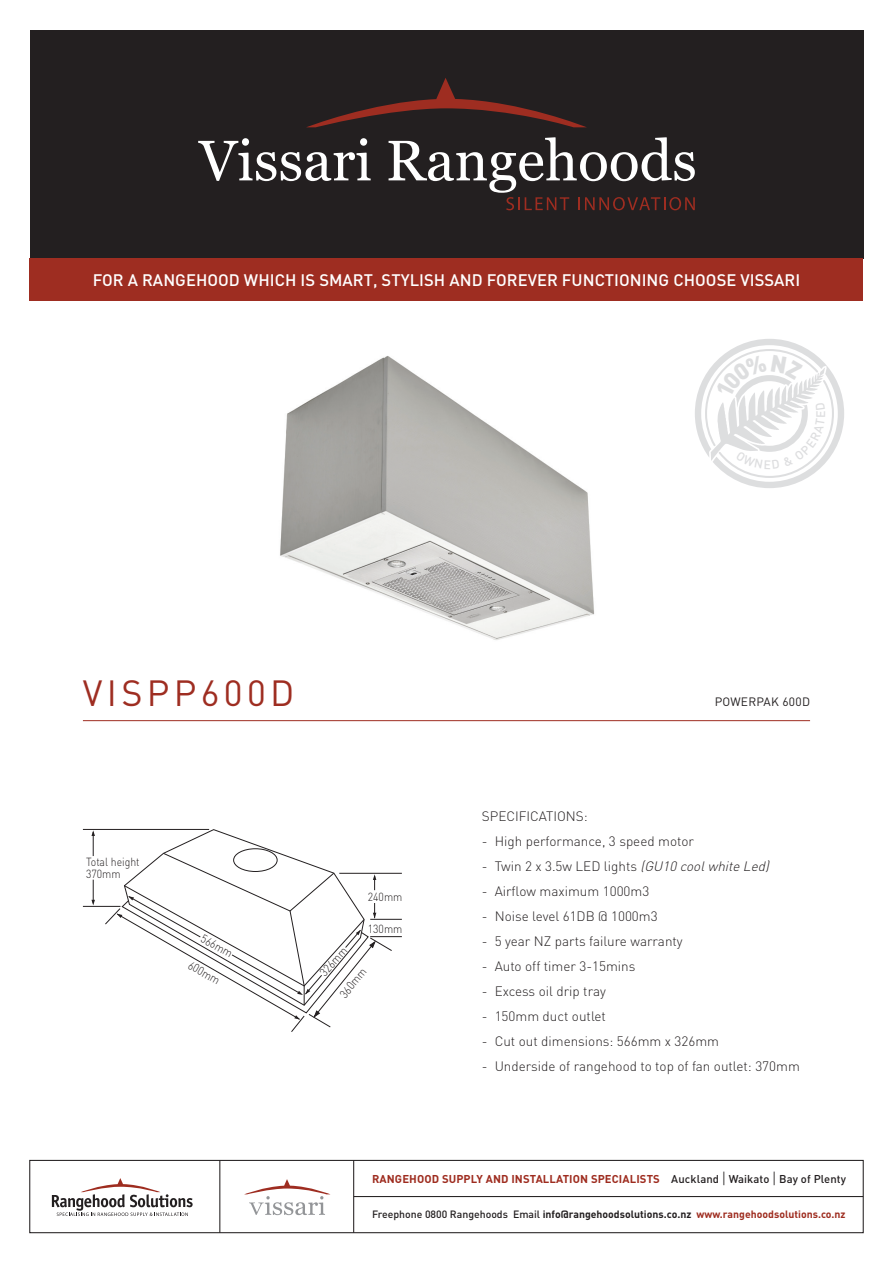
<style>
.page{position:relative;width:893px;height:1263px;background:#fff}
.page>*{position:absolute;margin:0;border:0;box-sizing:border-box;transform-origin:0 0}
.t1{font:36px "DIN";letter-spacing:.12em;color:#9e2d21}
.t2{font:500 16.5px "DIN";letter-spacing:.005em;color:#fff}
.t3{font:300 13.5px "DIN";color:#231f20}
.t4{font:12px "DIN";letter-spacing:.02em;color:#231f20}
.t5{font:300 11.7px/11.7px "DIN";color:#231f20;scale:.9 1}
.t6{font:700 11.25px "DIN";letter-spacing:.01em;color:#9e2c1f}
.t7{font:700 10.5px "DIN";color:#231f20}
.s1{font-style:italic}
.s2{font-weight:500;color:#231f20}
.s3{font-weight:400;font-size:15.75px;color:#231f20}
.s4{font-weight:500}
.s5{color:#9e2c1f}
</style>
<div class="page">
<img style="left:280px;top:356px;width:315px;height:284px">
<svg style="left:244px;top:1179px;width:86px;height:36px"></svg>
<svg style="left:52px;top:1178px;width:141px;height:38px"></svg>
<div style="left:29px;top:1160px;width:835px;height:73px;border:1px solid #231f20"></div>
<hr style="left:219px;top:1160px;width:1px;height:73px;background:#231f20">
<hr style="left:353px;top:1160px;width:1px;height:73px;background:#231f20">
<hr style="left:354px;top:1196px;width:509px;height:1px;background:#231f20">
<hr style="left:83px;top:720px;width:727px;height:1px;background:#9e2d21">
<hr style="left:370px;top:919px;width:32px;height:1px;background:#231f20">
<hr style="left:83px;top:906px;width:37px;height:1px;background:#231f20">
<hr style="left:339px;top:873px;width:63px;height:1px;background:#231f20">
<hr style="left:83px;top:829px;width:126px;height:1px;background:#231f20">
<hr style="left:370px;top:936px;width:32px;height:1px;background:#231f20">
<svg style="left:91px;top:880px;width:4px;height:25px"></svg>
<svg style="left:91px;top:830px;width:4px;height:26px"></svg>
<svg style="left:105px;top:829px;width:287px;height:203px"></svg>
<div style="left:30px;top:30px;width:833px;height:228px;background:#231f20"></div>
<svg style="left:307px;top:78px;width:279px;height:49px"></svg>
<svg style="left:198px;top:138px;width:173px;height:43px"></svg>
<svg style="left:389px;top:137px;width:306px;height:73px"></svg>
<div style="left:30px;top:258px;width:833px;height:43px;background:#9e2d21"></div>
<svg style="left:695px;top:339px;width:149px;height:149px"></svg>
<p class="t2" style="left:93px;top:270px;width:709px">FOR A RANGEHOOD WHICH IS SMART, STYLISH AND FOREVER FUNCTIONING CHOOSE VISSARI</p>
<p class="t1" style="left:83px;top:671px;width:213px">VISPP600D</p>
<p class="t5" style="left:86px;top:856px;width:61px">Total height<br>370mm</p>
<p class="t5" style="left:368px;top:891px;width:40px">240mm</p>
<p class="t5" style="left:368px;top:923px;width:40px">130mm</p>
<p class="t5" style="left:205px;top:932px;width:40px;rotate:29deg">566mm</p>
<p class="t5" style="left:318px;top:970px;width:40px;rotate:-49deg">326mm</p>
<p class="t5" style="left:192px;top:959px;width:40px;rotate:30deg">600mm</p>
<p class="t5" style="left:337px;top:992px;width:40px;rotate:-51deg">360mm</p>
<p class="t4" style="left:715px;top:694px;width:97px">POWERPAK 600D</p>
<p class="t3" style="left:482px;top:808px;width:107px">SPECIFICATIONS:</p>
<p class="t3" style="left:482px;top:833px;width:214px">- High performance, 3 speed motor</p>
<p class="t3" style="left:482px;top:858px;width:292px">- Twin 2 x 3.5w LED lights <span class="s1">(GU10coolwhiteLed)</span></p>
<p class="t3" style="left:482px;top:883px;width:169px">- Airflow maximum 1000m3</p>
<p class="t3" style="left:482px;top:908px;width:177px">- Noise level 61DB @ 1000m3</p>
<p class="t3" style="left:482px;top:933px;width:202px">- 5 year NZ parts failure warranty</p>
<p class="t3" style="left:482px;top:958px;width:155px">- Auto off timer 3-15mins</p>
<p class="t3" style="left:482px;top:983px;width:126px">- Excess oil drip tray</p>
<p class="t3" style="left:482px;top:1008px;width:126px">- 150mm duct outlet</p>
<p class="t3" style="left:482px;top:1033px;width:239px">- Cut out dimensions: 566mm x 326mm</p>
<p class="t3" style="left:482px;top:1058px;width:319px">- Underside of rangehood to top of fan outlet: 370mm</p>
<p class="t6" style="left:372px;top:1171px;width:476px">RANGEHOOD SUPPLY AND INSTALLATION SPECIALISTS <span class="s2">Auckland</span> <span class="s3">|</span> <span class="s2">Waikato</span> <span class="s3">|</span> <span class="s2">Bay of Plenty</span></p>
<p class="t7" style="left:372px;top:1207px;width:475px"><span class="s4">Freephone 0800 Rangehoods Email</span> info@rangehoodsolutions.co.nz <span class="s5">www.rangehoodsolutions.co.nz</span></p>
</div>
